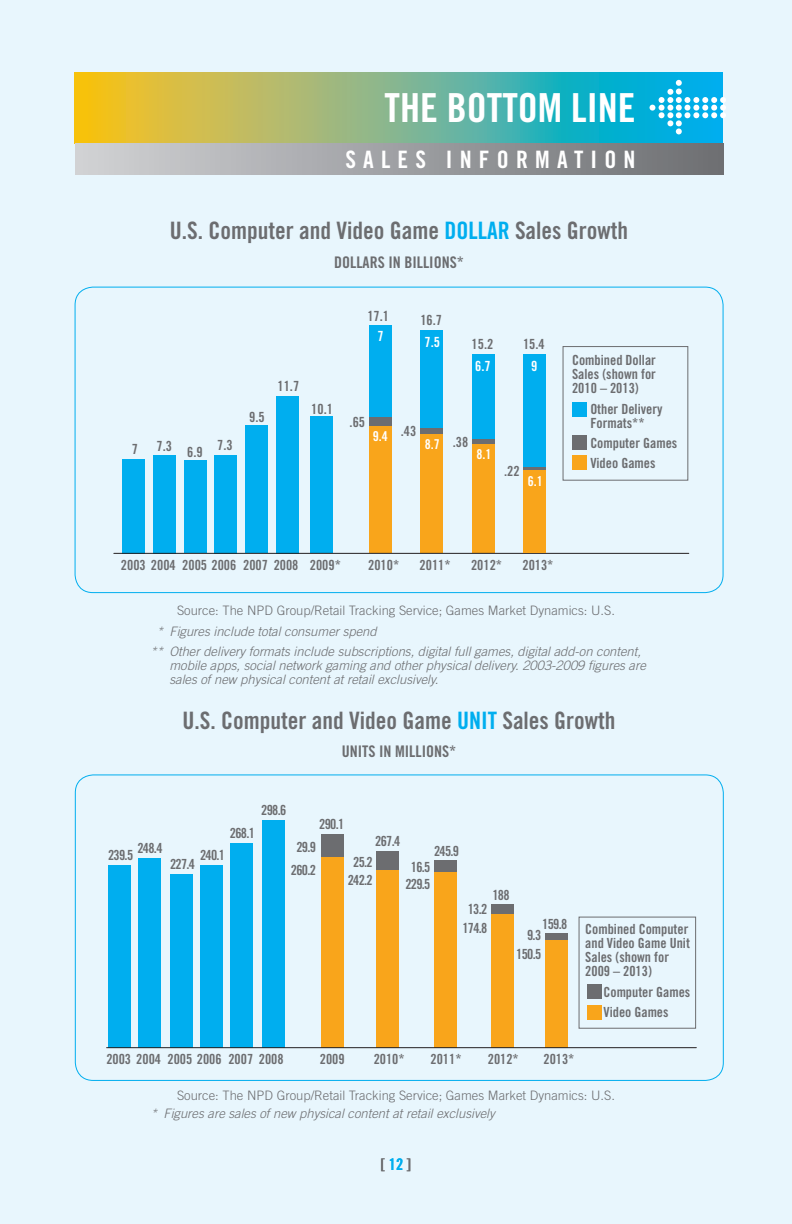
<style>
.page{position:relative;width:792px;height:1224px;background:#e8f6fd}
.page>*{position:absolute;margin:0;border:0;box-sizing:border-box;transform-origin:0 0}
.t1{font:40px "Trade Gothic LT Std Bd Cn 20";color:#fff}
.t2{font:24px "Trade Gothic LT Std Bd Cn 20";color:#6c6d70}
.t3{font:24px "Trade Gothic LT Std Bd Cn 20";letter-spacing:.3em;color:#fff}
.t4{font:16px "Trade Gothic LT Std Bd Cn 20";color:#6c6d70}
.t5{font:14px/14px "Trade Gothic LT Std Bd Cn 20";color:#6c6d70}
.t6{font:14px "Trade Gothic LT Std Bd Cn 20";color:#fff}
.t7{font:13.6px "Trade Gothic LT Std Bd Cn 20";color:#fff}
.t8{font:italic 300 13px/20px "Trade Gothic LT Std";color:#6c6d70}
.t9{font:300 13px "Trade Gothic LT Std";color:#6c6d70}
.s1{color:#00aeef}
</style>
<div class="page">
<svg style="left:75px;top:72px;width:648px;height:71px;background:#82b783"></svg>
<div style="left:75px;top:143px;width:648px;height:32px;background:linear-gradient(to right,#d1d2d5,#6d6f72)"></div>
<div style="left:311px;top:417px;width:22px;height:136px;background:#00aeef"></div>
<div style="left:369px;top:325px;width:23px;height:92px;background:#00aeef"></div>
<div style="left:369px;top:417px;width:23px;height:9px;background:#6c6d70"></div>
<div style="left:369px;top:426px;width:23px;height:127px;background:#f9a51b"></div>
<div style="left:421px;top:330px;width:22px;height:98px;background:#00aeef"></div>
<div style="left:421px;top:428px;width:22px;height:6px;background:#6c6d70"></div>
<div style="left:421px;top:434px;width:22px;height:119px;background:#f9a51b"></div>
<div style="left:472px;top:354px;width:22px;height:85px;background:#00aeef"></div>
<div style="left:472px;top:439px;width:22px;height:5px;background:#6c6d70"></div>
<div style="left:472px;top:444px;width:22px;height:109px;background:#f9a51b"></div>
<div style="left:122px;top:459px;width:22px;height:94px;background:#00aeef"></div>
<div style="left:153px;top:455px;width:22px;height:98px;background:#00aeef"></div>
<div style="left:184px;top:461px;width:22px;height:92px;background:#00aeef"></div>
<div style="left:215px;top:455px;width:22px;height:98px;background:#00aeef"></div>
<div style="left:246px;top:426px;width:22px;height:127px;background:#00aeef"></div>
<div style="left:277px;top:396px;width:22px;height:157px;background:#00aeef"></div>
<hr style="left:114px;top:553px;width:575px;height:1px;background:#231f20">
<div style="left:572px;top:402px;width:14px;height:14px;background:#00aeef"></div>
<div style="left:572px;top:435px;width:14px;height:14px;background:#6c6d70"></div>
<div style="left:572px;top:456px;width:14px;height:14px;background:#f9a51b"></div>
<div style="left:563px;top:346px;width:125px;height:135px;border:1px solid #6c6d70"></div>
<div style="left:524px;top:354px;width:22px;height:114px;background:#00aeef"></div>
<hr style="left:524px;top:468px;width:22px;height:3px;background:#6c6d70">
<div style="left:524px;top:471px;width:22px;height:82px;background:#f9a51b"></div>
<div style="left:108px;top:865px;width:23px;height:182px;background:#00aeef"></div>
<div style="left:138px;top:858px;width:23px;height:189px;background:#00aeef"></div>
<div style="left:170px;top:874px;width:22px;height:173px;background:#00aeef"></div>
<div style="left:201px;top:865px;width:22px;height:182px;background:#00aeef"></div>
<div style="left:231px;top:843px;width:22px;height:204px;background:#00aeef"></div>
<div style="left:262px;top:820px;width:23px;height:227px;background:#00aeef"></div>
<div style="left:321px;top:835px;width:23px;height:22px;background:#6c6d70"></div>
<div style="left:321px;top:857px;width:23px;height:191px;background:#f9a51b"></div>
<div style="left:377px;top:851px;width:22px;height:19px;background:#6c6d70"></div>
<div style="left:377px;top:870px;width:22px;height:178px;background:#f9a51b"></div>
<div style="left:434px;top:860px;width:23px;height:12px;background:#6c6d70"></div>
<div style="left:434px;top:872px;width:23px;height:176px;background:#f9a51b"></div>
<div style="left:491px;top:904px;width:23px;height:10px;background:#6c6d70"></div>
<div style="left:491px;top:914px;width:23px;height:134px;background:#f9a51b"></div>
<div style="left:545px;top:933px;width:22px;height:7px;background:#6c6d70"></div>
<div style="left:545px;top:940px;width:22px;height:108px;background:#f9a51b"></div>
<div style="left:587px;top:1006px;width:15px;height:14px;background:#f9a51b"></div>
<div style="left:587px;top:984px;width:15px;height:14px;background:#6c6d70"></div>
<div style="left:579px;top:917px;width:117px;height:112px;border:1px solid #6c6d70"></div>
<hr style="left:107px;top:1047px;width:589px;height:1px;background:#231f20">
<svg style="left:650px;top:80px;width:76px;height:54px;background:#3bc0eb"></svg>
<h1 class="t1" style="left:385px;top:84px;width:82px">THE BOTTOM</h1>
<h1 class="t1" style="left:571px;top:84px;width:17px">LINE</h1>
<h2 class="t3" style="left:345px;top:145px;width:292px">Sales I nf ormation</h2>
<h2 class="t2" style="left:170px;top:216px;width:460px">U.S. Computer and Video Game <span class="s1">Dollar</span> Sales Growth</h2>
<p class="t4" style="left:334px;top:252px;width:131px">dollars in billions*</p>
<p class="t5" style="left:277px;top:379px;width:23px">11.7</p>
<p class="t5" style="left:367px;top:309px;width:23px">17.1</p>
<p class="t6" style="left:378px;top:328px;width:8px">7</p>
<p class="t5" style="left:420px;top:313px;width:23px">16.7</p>
<p class="t6" style="left:425px;top:333px;width:17px">7.5</p>
<p class="t5" style="left:311px;top:402px;width:23px">10.1</p>
<p class="t5" style="left:249px;top:410px;width:17px">9.5</p>
<p class="t5" style="left:350px;top:415px;width:17px">.65</p>
<p class="t5" style="left:401px;top:424px;width:17px">.43</p>
<p class="t7" style="left:373px;top:428px;width:17px">9.4</p>
<p class="t5" style="left:132px;top:442px;width:8px">7</p>
<p class="t5" style="left:157px;top:439px;width:17px">7.3</p>
<p class="t7" style="left:425px;top:436px;width:17px">8.7</p>
<p class="t5" style="left:217px;top:438px;width:17px">7.3</p>
<p class="t5" style="left:187px;top:445px;width:17px">6.9</p>
<p class="t5" style="left:472px;top:336px;width:23px">15.2</p>
<p class="t6" style="left:475px;top:358px;width:17px">6.7</p>
<p class="t5" style="left:523px;top:336px;width:23px">15.4</p>
<p class="t6" style="left:531px;top:358px;width:8px">9</p>
<p class="t5" style="left:453px;top:435px;width:17px">.38</p>
<p class="t7" style="left:476px;top:446px;width:17px">8.1</p>
<p class="t5" style="left:504px;top:463px;width:17px">.22</p>
<p class="t7" style="left:528px;top:472px;width:17px">6.1</p>
<p class="t5" style="left:572px;top:353px;width:85px;text-align:justify">Combined Dollar Sales (shown for 2010 – 2013)</p>
<p class="t5" style="left:590px;top:402px;width:74px">Other Delivery<br>Formats**</p>
<p class="t5" style="left:590px;top:432px;width:89px;line-height:20.4px">Computer Games<br>Video Games</p>
<p class="t5" style="left:121px;top:558px;width:222px">2003 2004 2005 2006 2007 2008 2009*</p>
<p class="t5" style="left:368px;top:558px;width:33px">2010*</p>
<p class="t5" style="left:420px;top:558px;width:33px">2011*</p>
<p class="t5" style="left:471px;top:558px;width:33px">2012*</p>
<p class="t5" style="left:522px;top:558px;width:33px">2013*</p>
<p class="t9" style="left:177px;top:603px;width:439px">Source: The NPD Group/Retail Tracking Service; Games Market Dynamics: U.S.</p>
<p class="t8" style="left:150px;top:622px;width:492px;text-indent:6px">* Figures include total consumer spend<br>** Other delivery formats include subscriptions, digital full games, digital add-on content,</p>
<p class="t8" style="left:169px;top:659px;width:478px;line-height:14px">mobile apps, social network gaming and other physical delivery. 2003-2009 figures are sales of new physical content at retail exclusively.</p>
<h2 class="t2" style="left:183px;top:706px;width:435px">U.S. Computer and Video Game <span class="s1">Unit</span> Sales Growth</h2>
<p class="t4" style="left:342px;top:742px;width:116px">units in millions*</p>
<p class="t5" style="left:137px;top:841px;width:27px">248.4</p>
<p class="t5" style="left:108px;top:848px;width:27px">239.5</p>
<p class="t5" style="left:230px;top:826px;width:27px">268.1</p>
<p class="t5" style="left:200px;top:848px;width:27px">240.1</p>
<p class="t5" style="left:170px;top:857px;width:27px">227.4</p>
<p class="t5" style="left:261px;top:803px;width:27px">298.6</p>
<p class="t5" style="left:319px;top:817px;width:27px">290.1</p>
<p class="t5" style="left:291px;top:836px;width:27px;line-height:22.6px;text-align:center">29.9<br>260.2</p>
<p class="t5" style="left:375px;top:834px;width:27px">267.4</p>
<p class="t5" style="left:434px;top:844px;width:27px">245.9</p>
<p class="t5" style="left:348px;top:852px;width:27px;line-height:18.6px;text-align:center">25.2<br>242.2</p>
<p class="t5" style="left:405px;top:858px;width:27px;line-height:17.2px;text-align:center">16.5<br>229.5</p>
<p class="t5" style="left:492px;top:887px;width:19px">188</p>
<p class="t5" style="left:462px;top:900px;width:27px;line-height:18.6px;text-align:center">13.2<br>174.8</p>
<p class="t5" style="left:542px;top:916px;width:27px">159.8</p>
<p class="t5" style="left:516px;top:926px;width:27px;line-height:18.6px;text-align:right">9.3<br>150.5</p>
<p class="t5" style="left:585px;top:922px;width:106px">Combined Computer and Video Game Unit<br>Sales (shown for<br>2009 – 2013)</p>
<p class="t5" style="left:604px;top:982px;width:88px;line-height:20.2px">Computer Games<br>Video Games</p>
<p class="t5" style="left:106px;top:1052px;width:179px">2003 2004 2005 2006 2007 2008</p>
<p class="t5" style="left:320px;top:1052px;width:26px">2009</p>
<p class="t5" style="left:374px;top:1052px;width:32px">2010*</p>
<p class="t5" style="left:431px;top:1052px;width:32px">2011*</p>
<p class="t5" style="left:488px;top:1052px;width:32px">2012*</p>
<p class="t5" style="left:544px;top:1052px;width:32px">2013*</p>
<p class="t9" style="left:177px;top:1087px;width:439px">Source: The NPD Group/Retail Tracking Service; Games Market Dynamics: U.S.</p>
<p class="t8" style="left:151px;top:1104px;width:346px">* Figures are sales of new physical content at retail exclusively</p>
<p class="t4" style="left:381px;top:1155px;width:32px">[<span class="s1">12</span>]</p>
</div>
